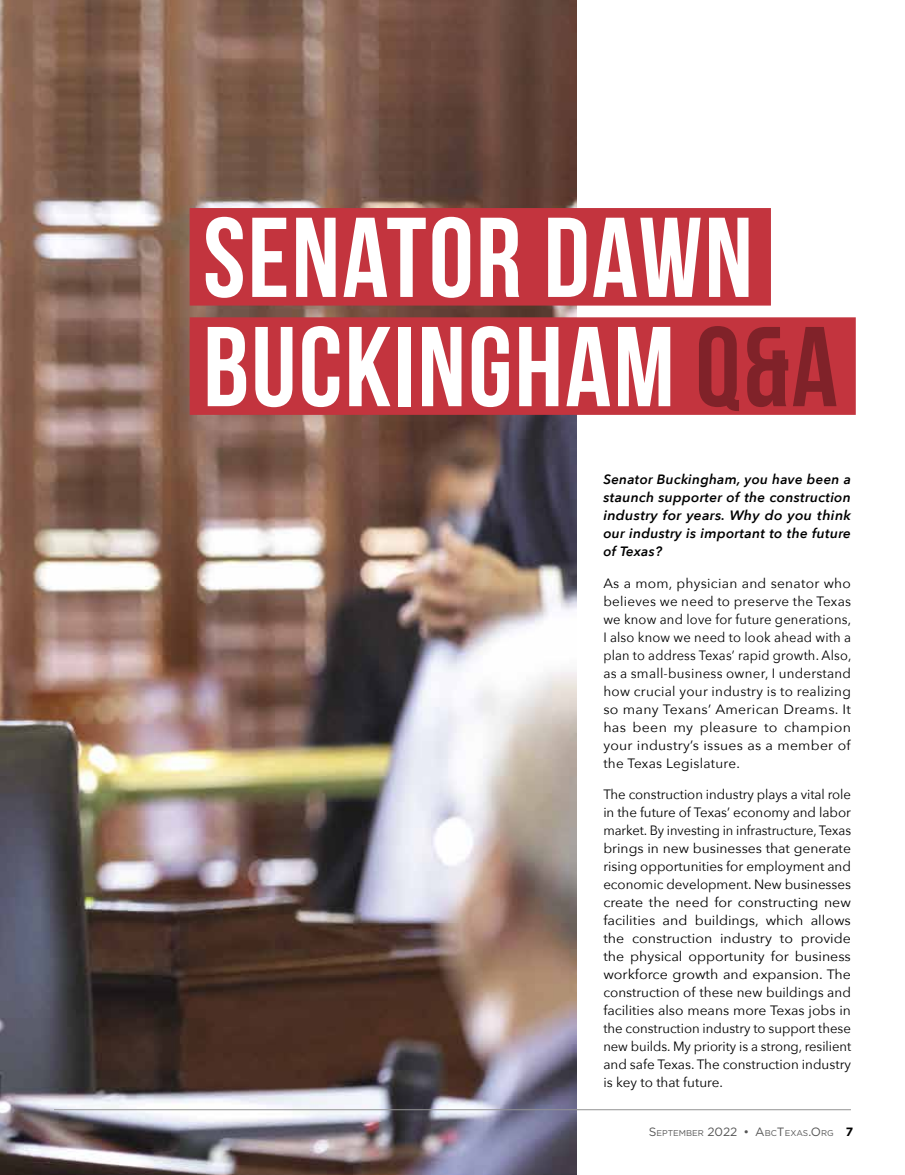
<style>
.page{position:relative;width:905px;height:1175px;background:#fff}
.page>*{position:absolute;margin:0;border:0;box-sizing:border-box;transform-origin:0 0}
.t1{font:700 113.1px/109.2px "Bebas Neue";letter-spacing:.02em;color:#fff}
.t2{font:13.5px/18px "Avenir Next";color:#000;text-align:justify}
.t3{font:italic 600 13.5px/18px "Avenir Next";letter-spacing:.02em;color:#000;text-align:justify}
.t4{font:8.4px "Gotham";color:#555}
.s1{color:#802229}
.s2{font-size:12px}
.s3{font-weight:700;font-size:12px;color:#000}
</style>
<div class="page">
<img style="left:0;top:0;width:576px;height:1174px">
<hr style="left:54px;top:1109px;width:796px;height:1px;background:#939393">
<div style="left:190px;top:208px;width:581px;height:97px;background:#c3343e"></div>
<div style="left:190px;top:317px;width:665px;height:98px;background:#c3343e"></div>
<h1 class="t1" style="left:203px;top:202px;width:636px">SENATOR DAWN<br>BUCKINGHAM <span class="s1">Q&amp;A</span></h1>
<p class="t3" style="left:603px;top:470px;width:249px">Senator Buckingham, you have been a staunch supporter of the construction industry for years. Why do you think our industry is important to the future of Texas?</p>
<p class="t2" style="left:603px;top:573px;width:249px">As a mom, physician and senator who believes we need to preserve the Texas we know and love for future generations, I also know we need to look ahead with a plan to address Texas’ rapid growth. Also, as a small-business owner, I understand how crucial your industry is to realizing so many Texans’ American Dreams. It has been my pleasure to champion your industry’s issues as a member of the Texas Legislature.</p>
<p class="t2" style="left:603px;top:784px;width:249px">The construction industry plays a vital role in the future of Texas’ economy and labor market. By investing in infrastructure, Texas brings in new businesses that generate rising opportunities for employment and economic development. New businesses create the need for constructing new facilities and buildings, which allows the construction industry to provide the physical opportunity for business workforce growth and expansion. The construction of these new buildings and facilities also means more Texas jobs in the construction industry to support these new builds. My priority is a strong, resilient and safe Texas. The construction industry is key to that future.</p>
<p class="t4" style="left:648px;top:1127px;width:206px"><span class="s2">S</span>EPTEMBER <span class="s2">2022 • A</span>BC<span class="s2">T</span>EXAS<span class="s2">.O</span>RG <span class="s3">7</span></p>
</div>
